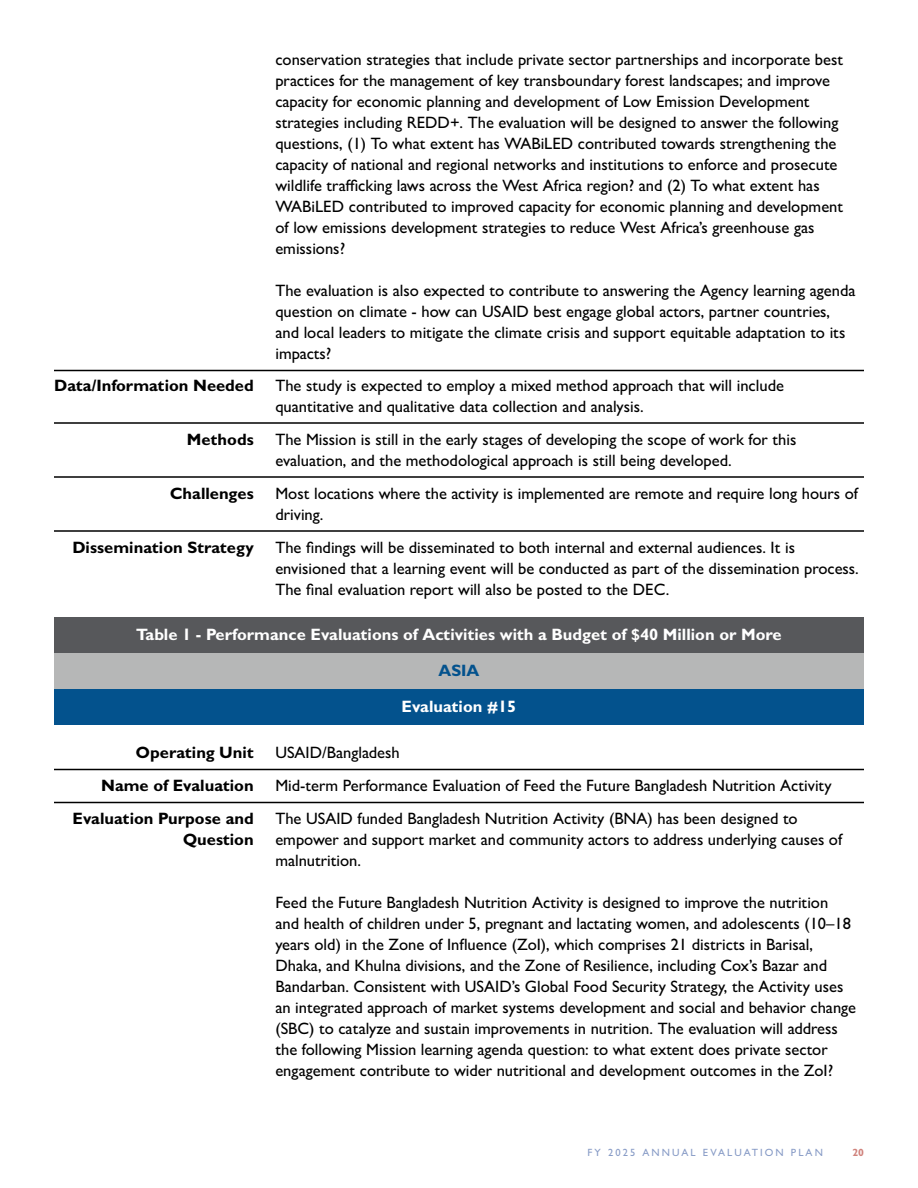
<style>
.page{position:relative;width:918px;height:1188px;background:#fff}
.page>*{position:absolute;margin:0;border:0;box-sizing:border-box;transform-origin:0 0}
.Table_Text_Medium{font:500 16.5px/21px "Gill Sans";color:#000}
.Table_Text_Bold{font:700 16.5px/21px "Gill Sans MT Std";color:#000;text-align:right}
.Test_Block_Title{font:700 16.5px "Gill Sans MT Std";color:#fff}
.Test_Block_Title-2{font:700 16.5px "Gill Sans MT Std";color:#03528d}
.t1{font:500 10.5px "Gill Sans MT Std";letter-spacing:.2em;color:#879bc6}
.Page{font:700 10.5px "Gill Sans MT Std";color:#d0827c}
</style>
<div class="page">
<div style="left:54px;top:617px;width:810px;height:35px;background:#57585b"></div>
<div style="left:54px;top:653px;width:810px;height:35px;background:#b6b7b7"></div>
<div style="left:54px;top:689px;width:810px;height:35px;background:#03528d"></div>
<hr style="left:54px;top:370px;width:810px;height:1px;background:#000">
<hr style="left:54px;top:422px;width:810px;height:2px;background:#000">
<hr style="left:54px;top:476px;width:810px;height:2px;background:#000">
<hr style="left:54px;top:530px;width:810px;height:2px;background:#000">
<hr style="left:54px;top:769px;width:810px;height:1px;background:#000">
<hr style="left:54px;top:802px;width:810px;height:1px;background:#000">
<p class="Table_Text_Medium" style="left:275px;top:49px;width:569px">conservation strategies that include private sector partnerships and incorporate best practices for the management of key transboundary forest landscapes; and improve capacity for economic planning and development of Low Emission Development strategies including REDD+. The evaluation will be designed to answer the following questions, (1) To what extent has WABiLED contributed towards strengthening the capacity of national and regional networks and institutions to enforce and prosecute wildlife trafficking laws across the West Africa region? and (2) To what extent has WABiLED contributed to improved capacity for economic planning and development of low emissions development strategies to reduce West Africa’s greenhouse gas emissions?</p>
<p class="Table_Text_Medium" style="left:275px;top:280px;width:582px">The evaluation is also expected to contribute to answering the Agency learning agenda question on climate - how can USAID best engage global actors, partner countries, and local leaders to mitigate the climate crisis and support equitable adaptation to its impacts?</p>
<p class="Table_Text_Bold" style="left:54px;top:374px;width:201px">Data/Information Needed</p>
<p class="Table_Text_Medium" style="left:275px;top:375px;width:510px">The study is expected to employ a mixed method approach that will include quantitative and qualitative data collection and analysis.</p>
<p class="Table_Text_Bold" style="left:187px;top:428px;width:68px">Methods</p>
<p class="Table_Text_Medium" style="left:275px;top:429px;width:522px">The Mission is still in the early stages of developing the scope of work for this evaluation, and the methodological approach is still being developed.</p>
<p class="Table_Text_Bold" style="left:170px;top:482px;width:85px">Challenges</p>
<p class="Table_Text_Medium" style="left:275px;top:483px;width:584px">Most locations where the activity is implemented are remote and require long hours of driving.</p>
<p class="Table_Text_Bold" style="left:72px;top:536px;width:183px">Dissemination Strategy</p>
<p class="Table_Text_Medium" style="left:275px;top:537px;width:585px">The findings will be disseminated to both internal and external audiences. It is envisioned that a learning event will be conducted as part of the dissemination process.<br>The final evaluation report will also be posted to the DEC.</p>
<p class="Test_Block_Title" style="left:136px;top:625px;width:647px">Table 1 - Performance Evaluations of Activities with a Budget of $40 Million or More</p>
<p class="Test_Block_Title-2" style="left:438px;top:661px;width:43px">ASIA</p>
<p class="Test_Block_Title" style="left:402px;top:697px;width:116px">Evaluation #15</p>
<p class="Table_Text_Bold" style="left:136px;top:742px;width:119px">Operating Unit</p>
<p class="Table_Text_Medium" style="left:275px;top:742px;width:126px">USAID/Bangladesh</p>
<p class="Table_Text_Bold" style="left:101px;top:775px;width:154px">Name of Evaluation</p>
<p class="Table_Text_Medium" style="left:275px;top:775px;width:558px">Mid-term Performance Evaluation of Feed the Future Bangladesh Nutrition Activity</p>
<p class="Table_Text_Bold" style="left:73px;top:808px;width:183px">Evaluation Purpose and<br>Question</p>
<p class="Table_Text_Medium" style="left:275px;top:808px;width:568px">The USAID funded Bangladesh Nutrition Activity (BNA) has been designed to empower and support market and community actors to address underlying causes of malnutrition.</p>
<p class="Table_Text_Medium" style="left:275px;top:892px;width:582px">Feed the Future Bangladesh Nutrition Activity is designed to improve the nutrition<br>and health of children under 5, pregnant and lactating women, and adolescents (10–18 years old) in the Zone of Influence (ZoI), which comprises 21 districts in Barisal, Dhaka, and Khulna divisions, and the Zone of Resilience, including Cox’s Bazar and Bandarban. Consistent with USAID’s Global Food Security Strategy, the Activity uses an integrated approach of market systems development and social and behavior change (SBC) to catalyze and sustain improvements in nutrition. The evaluation will address the following Mission learning agenda question: to what extent does private sector engagement contribute to wider nutritional and development outcomes in the ZoI?</p>
<p class="t1" style="left:588px;top:1146px;width:237px">FY 2025 ANNUAL EVALUATION PLAN</p>
<p class="Page" style="left:852px;top:1146px;width:13px">20</p>
</div>
